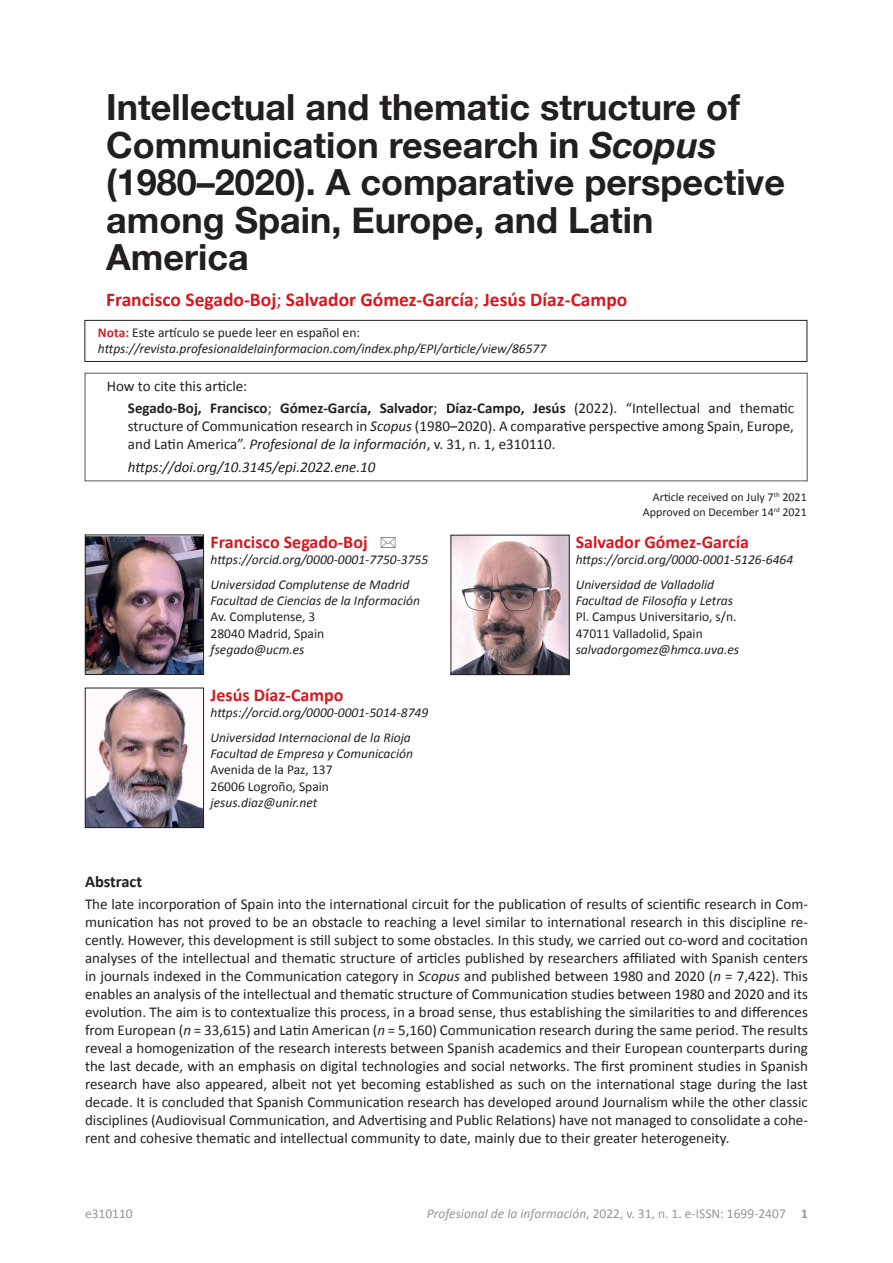
<style>
.page{position:relative;width:893px;height:1263px;background:#fff}
.page>*{position:absolute;margin:0;border:0;box-sizing:border-box;transform-origin:0 0}
.t1{font:700 36px/37.5px "Helvetica Neue";color:#231f20}
.t2{font:700 19.5px "Calibri";color:#d7171f}
.t3{font:700 18px "Calibri";color:#d7171f}
.t4{font:700 16.5px "Calibri";color:#231f20}
.t5{font:15px/18px "Calibri";color:#231f20}
.t6{font:700 15px/22.2px "Calibri";color:#231f20}
.t7{font:italic 15px "Calibri";color:#231f20}
.t8{font:italic 13.5px/24.8px "Calibri";color:#231f20}
.t9{font:13.5px/16.2px "Calibri";color:#231f20}
.t10{font:13.5px "Calibri";color:#939598}
.t11{font:12px/14.4px "Calibri";color:#231f20;text-align:right}
.s1{font-style:italic}
.s2{font-weight:400}
.s3{font-weight:700;font-style:normal;color:#d1232a}
.s4{font-style:normal}
.s5{font-weight:700}
</style>
<div class="page">
<div style="left:85px;top:373px;width:722px;height:108px;border:1px solid #57585a"></div>
<img style="left:87px;top:536px;width:115px;height:137px">
<div style="left:85px;top:534px;width:119px;height:141px;border:1px solid #231f20"></div>
<div style="left:84px;top:320px;width:723px;height:42px;border:1px solid #231f20"></div>
<img style="left:453px;top:537px;width:115px;height:136px">
<div style="left:451px;top:535px;width:119px;height:140px;border:1px solid #231f20"></div>
<img style="left:87px;top:690px;width:115px;height:136px">
<div style="left:85px;top:688px;width:119px;height:140px;border:1px solid #231f20"></div>
<h1 class="t1" style="left:106px;top:90px;width:680px">Intellectual and thematic structure of<br>Communication research in <span class="s1">Scopus </span>(1980–2020). A comparative perspective among Spain, Europe, and Latin<br>America</h1>
<h2 class="t2" style="left:106px;top:288px;width:523px">Francisco Segado-Boj<span class="s2">;</span> Salvador Gómez-García<span class="s2">;</span> Jesús Díaz-Campo</h2>
<p class="t8" style="left:98px;top:324px;width:450px;line-height:16.2px"><span class="s3">Nota:</span> <span class="s4">Este artículo se puede leer en español en: </span>https://revista.profesionaldelainformacion.com/index.php/EPI/article/view/86577</p>
<p class="t6" style="left:128px;top:374px;width:668px;text-indent:-21px"><span class="s2">How to cite this article:<br></span>Segado-Boj, Francisco<span class="s2">;</span> Gómez-García, Salvador<span class="s2">;</span> Díaz-Campo, Jesús <span class="s2">(2022). “Intellectual and thematic</span></p>
<p class="t5" style="left:128px;top:417px;width:668px">structure of Communication research in <span class="s1">Scopus</span> (1980–2020). A comparative perspective among Spain, Europe, and Latin America”. <span class="s1">Profesional de la información</span>, v. 31, n. 1, e310110.</p>
<p class="t7" style="left:128px;top:457px;width:249px">https://doi.org/10.3145/epi.2022.ene.10</p>
<p class="t11" style="left:643px;top:489px;width:165px">Article received on July 7<sup>th</sup> 2021<br>Approved on December 14<sup>rd</sup> 2021</p>
<p class="t3" style="left:211px;top:531px;width:159px">Francisco Segado-Boj</p>
<p class="t8" style="left:211px;top:547px;width:219px">https://orcid.org/0000-0001-7750-3755<br>Universidad Complutense de Madrid</p>
<p class="t8" style="left:211px;top:588px;width:211px">Facultad de Ciencias de la Información</p>
<p class="t9" style="left:211px;top:608px;width:115px">Av. Complutense, 3<br>28040 Madrid, Spain</p>
<p class="t8" style="left:211px;top:636px;width:95px">fsegado@ucm.es</p>
<p class="t3" style="left:576px;top:531px;width:175px">Salvador Gómez-García</p>
<p class="t8" style="left:576px;top:547px;width:219px">https://orcid.org/0000-0001-5126-6464<br>Universidad de Valladolid</p>
<p class="t8" style="left:576px;top:588px;width:159px">Facultad de Filosofía y Letras</p>
<p class="t9" style="left:576px;top:608px;width:162px">Pl. Campus Universitario, s/n.<br>47011 Valladolid, Spain</p>
<p class="t8" style="left:576px;top:636px;width:165px">salvadorgomez@hmca.uva.es</p>
<p class="t3" style="left:211px;top:684px;width:134px">Jesús Díaz-Campo</p>
<p class="t8" style="left:211px;top:700px;width:219px">https://orcid.org/0000-0001-5014-8749<br>Universidad Internacional de la Rioja</p>
<p class="t8" style="left:211px;top:741px;width:204px">Facultad de Empresa y Comunicación</p>
<p class="t9" style="left:211px;top:761px;width:123px">Avenida de la Paz, 137<br>26006 Logroño, Spain</p>
<p class="t8" style="left:211px;top:789px;width:108px">jesus.diaz@unir.net</p>
<p class="t4" style="left:85px;top:871px;width:59px">Abstract</p>
<p class="t5" style="left:85px;top:894px;width:724px;text-align:justify">The late incorporation of Spain into the international circuit for the publication of results of scientific research in Com&shy;munication has not proved to be an obstacle to reaching a level similar to international research in this discipline re&shy;cently. However, this development is still subject to some obstacles. In this study, we carried out co-word and cocitation analyses of the intellectual and thematic structure of articles published by researchers affiliated with Spanish centers in journals indexed in the Communication category in <span class="s1">Scopus</span> and published between 1980 and 2020 (<span class="s1">n</span> = 7,422). This enables an analysis of the intellectual and thematic structure of Communication studies between 1980 and 2020 and its evolution. The aim is to contextualize this process, in a broad sense, thus establishing the similarities to and differences from European (<span class="s1">n</span> = 33,615) and Latin American (<span class="s1">n</span> = 5,160) Communication research during the same period. The results reveal a homogenization of the research interests between Spanish academics and their European counterparts during the last decade, with an emphasis on digital technologies and social networks. The first prominent studies in Spanish research have also appeared, albeit not yet becoming established as such on the international stage during the last decade. It is concluded that Spanish Communication research has developed around Journalism while the other classic disciplines (Audiovisual Communication, and Advertising and Public Relations) have not managed to consolidate a cohe&shy;rent and cohesive thematic and intellectual community to date, mainly due to their greater heterogeneity.</p>
<p class="t10" style="left:85px;top:1205px;width:49px">e310110</p>
<p class="t10" style="left:427px;top:1205px;width:383px"><span class="s1">Profesional de la información</span>, 2022, v. 31, n. 1. e-ISSN: 1699-2407 <span class="s5">1</span></p>
</div>
